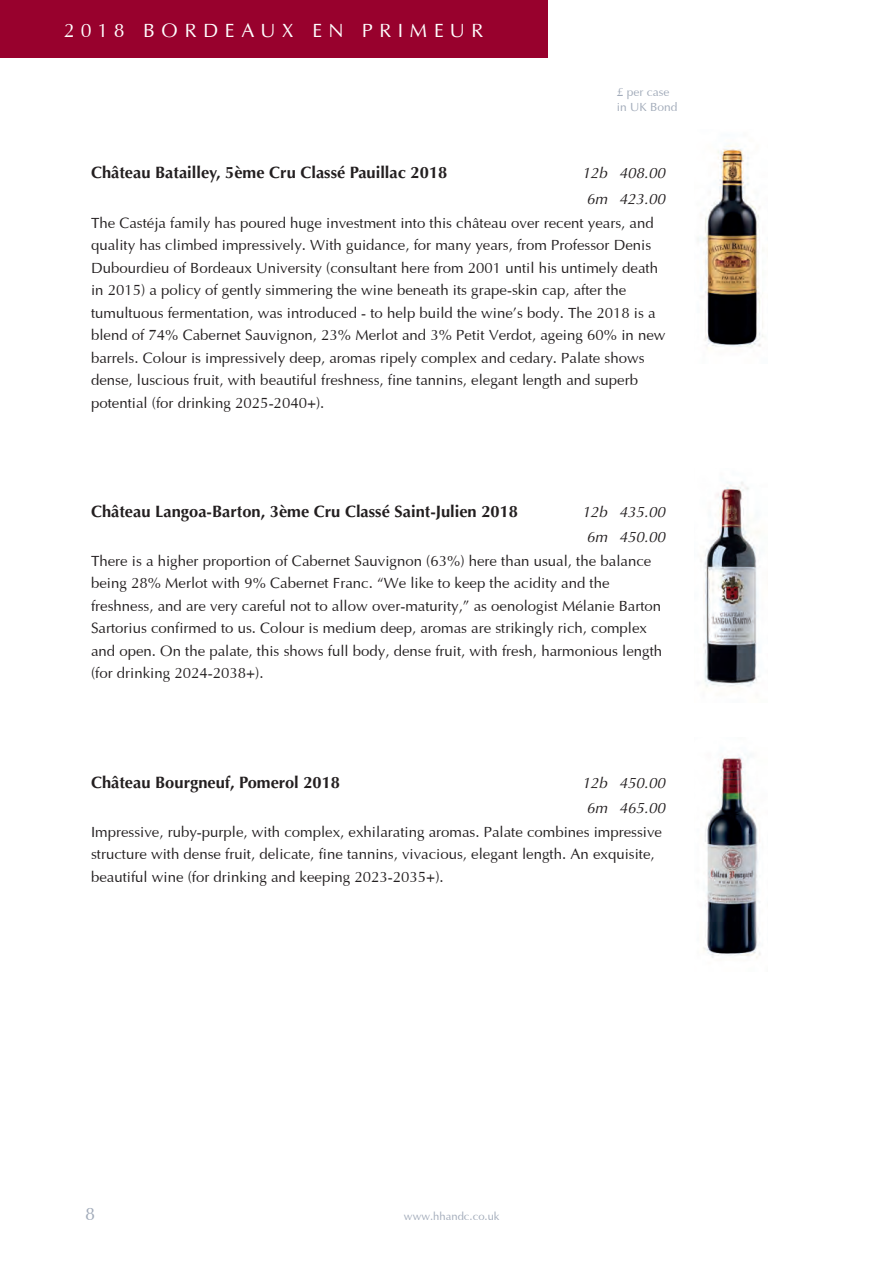
<style>
.page{position:relative;width:893px;height:1263px;background:#fff}
.page>*{position:absolute;margin:0;border:0;box-sizing:border-box;transform-origin:0 0}
.t1{font:19.5px "Optima";letter-spacing:.33em;color:#fff}
.t2{font:18px "Optima";color:#a1aab9}
.t3{font:700 16.5px "Optima";color:#231f20}
.t4{font:15px/22.5px "Optima";color:#231f20}
.t5{font:italic 15px/25.2px "Optima";color:#231f20}
.t6{font:12px/14.4px "Optima";color:#a1aab9}
.t7{font:11.25px "Optima";color:#a1aab9}
</style>
<div class="page">
<div style="left:0;top:0;width:547px;height:58px;background:#98012d"></div>
<img style="left:700px;top:482px;width:59px;height:206px">
<img style="left:703px;top:756px;width:57px;height:203px">
<img style="left:698px;top:145px;width:66px;height:202px">
<h1 class="t1" style="left:64px;top:16px;width:421px">2018 BORDEAUX EN PRIMEUR</h1>
<p class="t6" style="left:617px;top:84px;width:62px">£ per case in UK Bond</p>
<p class="t3" style="left:91px;top:163px;width:358px">Château Batailley, 5ème Cru Classé Pauillac 2018</p>
<p class="t5" style="left:582px;top:161px;width:84px">12b 408.00<br>6m 423.00</p>
<p class="t4" style="left:91px;top:210px;width:576px">The Castéja family has poured huge investment into this château over recent years, and quality has climbed impressively. With guidance, for many years, from Professor Denis Dubourdieu of Bordeaux University (consultant here from 2001 until his untimely death in 2015) a policy of gently simmering the wine beneath its grape-skin cap, after the tumultuous fermentation, was introduced - to help build the wine’s body. The 2018 is a blend of 74% Cabernet Sauvignon, 23% Merlot and 3% Petit Verdot, ageing 60% in new barrels. Colour is impressively deep, aromas ripely complex and cedary. Palate shows dense, luscious fruit, with beautiful freshness, fine tannins, elegant length and superb potential (for drinking 2025-2040+).</p>
<p class="t3" style="left:91px;top:502px;width:429px">Château Langoa-Barton, 3ème Cru Classé Saint-Julien 2018</p>
<p class="t5" style="left:582px;top:499px;width:84px">12b 435.00<br>6m 450.00</p>
<p class="t4" style="left:91px;top:548px;width:573px">There is a higher proportion of Cabernet Sauvignon (63%) here than usual, the balance being 28% Merlot with 9% Cabernet Franc. “We like to keep the acidity and the freshness, and are very careful not to allow over-maturity,” as oenologist Mélanie Barton Sartorius confirmed to us. Colour is medium deep, aromas are strikingly rich, complex and open. On the palate, this shows full body, dense fruit, with fresh, harmonious length (for drinking 2024-2038+).</p>
<p class="t3" style="left:91px;top:772px;width:251px">Château Bourgneuf, Pomerol 2018</p>
<p class="t5" style="left:582px;top:770px;width:84px">12b 450.00<br>6m 465.00</p>
<p class="t4" style="left:91px;top:819px;width:572px">Impressive, ruby-purple, with complex, exhilarating aromas. Palate combines impressive structure with dense fruit, delicate, fine tannins, vivacious, elegant length. An exquisite, beautiful wine (for drinking and keeping 2023-2035+).</p>
<p class="t2" style="left:85px;top:1201px;width:12px">8</p>
<p class="t7" style="left:404px;top:1208px;width:97px">www.hhandc.co.uk</p>
</div>
